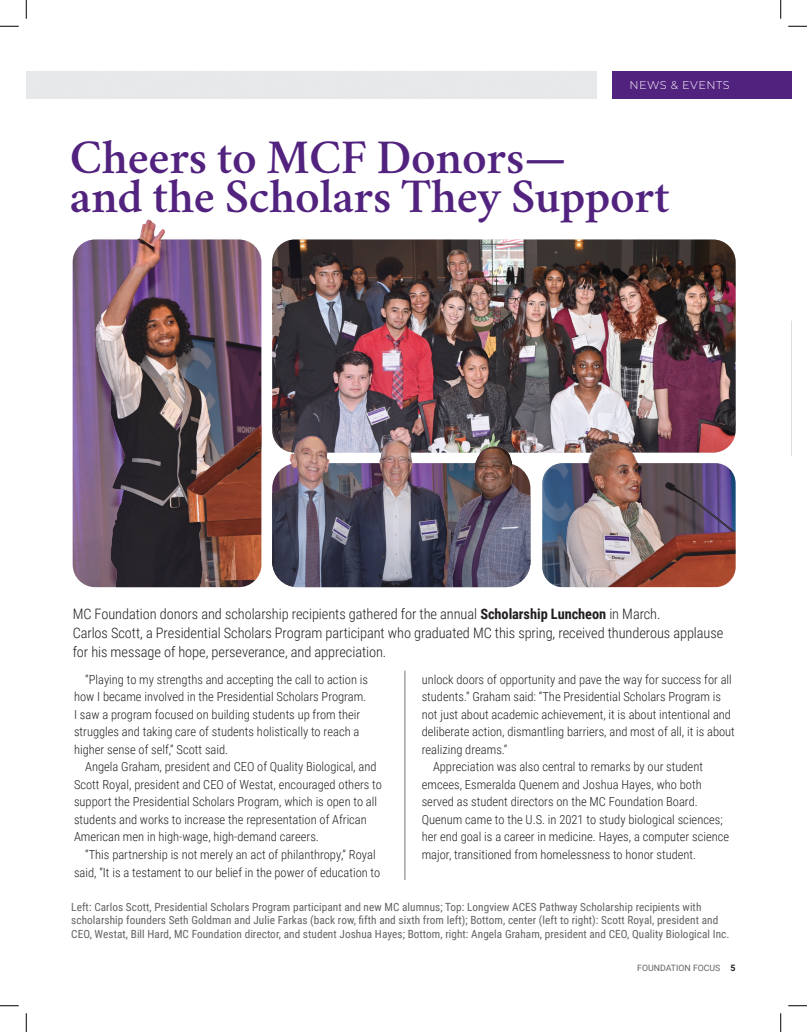
<style>
.page{position:relative;width:807px;height:1032px;background:#fff}
.page>*{position:absolute;margin:0;border:0;box-sizing:border-box;transform-origin:0 0}
.Heads_Crimson{font:600 48.75px/38.8px "Crimson";letter-spacing:-.005em;color:#52227f}
.Copy-No_Indent_Intro_Para{font:300 14.38px/18.8px "Roboto Condensed";letter-spacing:-.005em;color:#231f20}
.Copy-Indent_copy_NEW{font:300 12.5px/17.5px "Roboto Condensed";color:#231f20}
.Captions{font:11.25px/13.5px "Roboto Condensed";letter-spacing:.005em;color:#636366}
.Section_Names{font:300 11.25px "Montserrat";letter-spacing:.04em;color:#fff}
.t1{font:8.75px "Roboto";color:#636366}
.s1{font-weight:700}
.s2{font-weight:700;color:#231f20}
</style>
<div class="page">
<hr style="left:404px;top:670px;width:1px;height:209px;background:#a0a1a5">
<hr style="left:791px;top:320px;width:1px;height:136px;background:#a0a1a5">
<div style="left:612px;top:71px;width:179px;height:28px;background:#52227f"></div>
<img style="left:73px;top:219px;width:188px;height:368px">
<img style="left:272px;top:239px;width:463px;height:213px">
<img style="left:272px;top:413px;width:258px;height:174px">
<img style="left:542px;top:438px;width:193px;height:149px">
<svg style="left:0;top:25px;width:19px;height:2px"></svg>
<svg style="left:788px;top:25px;width:18px;height:2px"></svg>
<svg style="left:0;top:1005px;width:19px;height:1px"></svg>
<svg style="left:788px;top:1005px;width:18px;height:1px"></svg>
<svg style="left:25px;top:0;width:2px;height:19px"></svg>
<svg style="left:25px;top:1013px;width:2px;height:18px"></svg>
<svg style="left:780px;top:0;width:1px;height:19px"></svg>
<svg style="left:780px;top:1013px;width:1px;height:18px"></svg>
<p class="Section_Names" style="left:629px;top:77px;width:102px">NEWS &amp; EVENTS</p>
<p class="Heads_Crimson" style="left:70px;top:134px;width:601px">Cheers to MCF Donors—<br>and the Scholars They Support</p>
<p class="Copy-No_Indent_Intro_Para" style="left:73px;top:604px;width:652px">MC Foundation donors and scholarship recipients gathered for the annual <span class="s1">Scholarship Luncheon</span> in March.<br>Carlos Scott, a Presidential Scholars Program participant who graduated MC this spring, received thunderous applause for his message of hope, perseverance, and appreciation.</p>
<p class="Copy-Indent_copy_NEW" style="left:74px;top:670px;width:295px;text-indent:11px">“Playing to my strengths and accepting the call to action is how I became involved in the Presidential Scholars Program.<br>I saw a program focused on building students up from their struggles and taking care of students holistically to reach a higher sense of self,” Scott said.</p>
<p class="Copy-Indent_copy_NEW" style="left:74px;top:757px;width:309px;text-indent:11px">Angela Graham, president and CEO of Quality Biological, and Scott Royal, president and CEO of Westat, encouraged others to support the Presidential Scholars Program, which is open to all students and works to increase the representation of African American men in high-wage, high-demand careers.</p>
<p class="Copy-Indent_copy_NEW" style="left:74px;top:845px;width:307px;text-align:center">“This partnership is not merely an act of philanthropy,” Royal said, “It is a testament to our belief in the power of education to</p>
<p class="Copy-Indent_copy_NEW" style="left:421px;top:670px;width:314px">unlock doors of opportunity and pave the way for success for all students.” Graham said: “The Presidential Scholars Program is not just about academic achievement, it is about intentional and deliberate action, dismantling barriers, and most of all, it is about realizing dreams.”</p>
<p class="Copy-Indent_copy_NEW" style="left:421px;top:757px;width:309px;text-indent:11px">Appreciation was also central to remarks by our student emcees, Esmeralda Quenem and Joshua Hayes, who both served as student directors on the MC Foundation Board.<br>Quenum came to the U.S. in 2021 to study biological sciences; her end goal is a career in medicine. Hayes, a computer science major, transitioned from homelessness to honor student.</p>
<p class="Captions" style="left:71px;top:899px;width:659px">Left: Carlos Scott, Presidential Scholars Program participant and new MC alumnus; Top: Longview ACES Pathway Scholarship recipients with scholarship founders Seth Goldman and Julie Farkas (back row, fifth and sixth from left); Bottom, center (left to right): Scott Royal, president and<br>CEO, Westat, Bill Hard, MC Foundation director, and student Joshua Hayes; Bottom, right: Angela Graham, president and CEO, Quality Biological Inc.</p>
<p class="t1" style="left:637px;top:961px;width:100px">FOUNDATION FOCUS <span class="s2">5</span></p>
</div>
